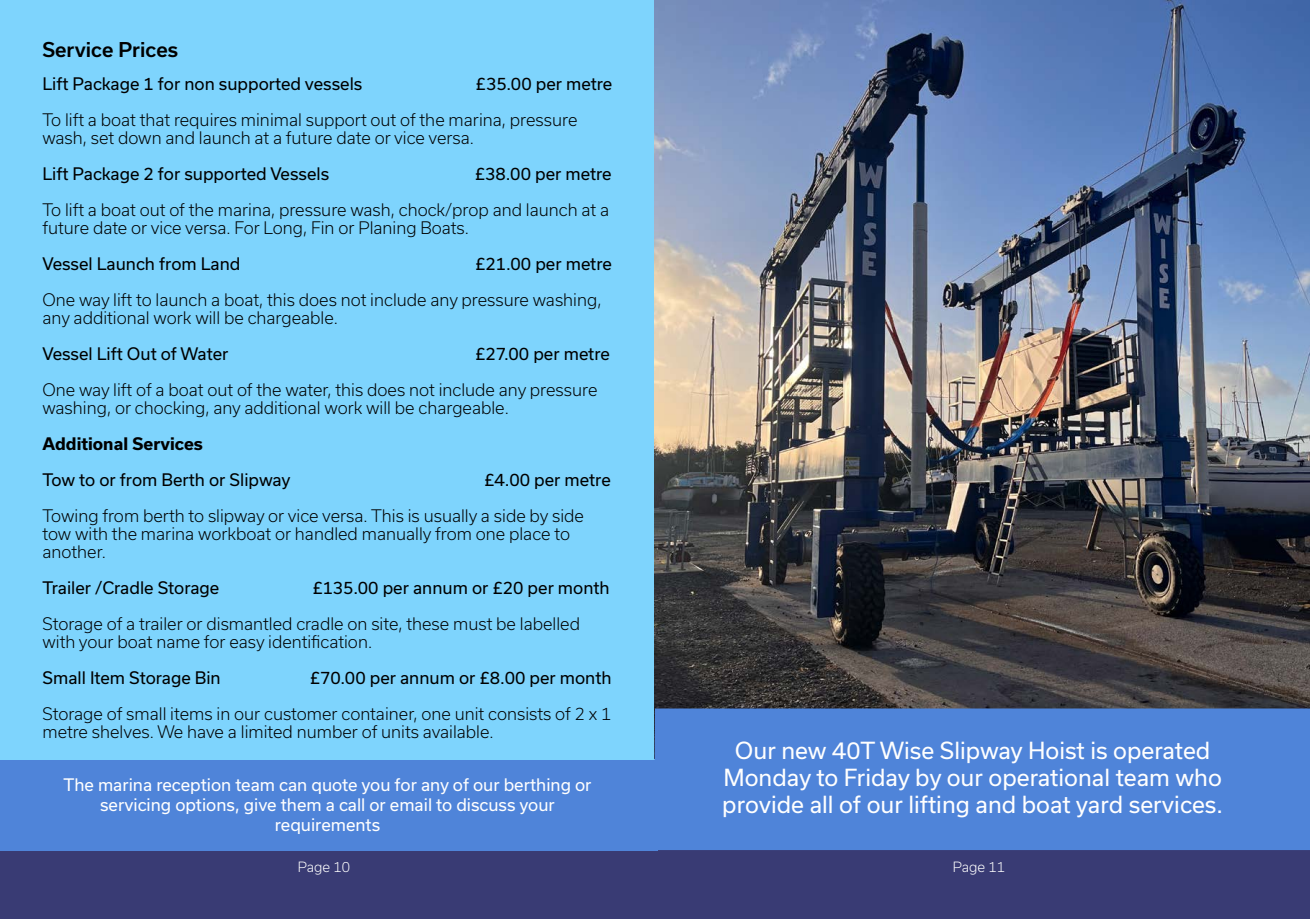
<style>
.page{position:relative;width:1310px;height:919px;background:#fff}
.page>*{position:absolute;margin:0;border:0;box-sizing:border-box;transform-origin:0 0}
.t1{font:22.5px/27px "Usual";color:#fff;text-align:center}
.t2{font:500 19.5px "Usual";color:#000}
.t3{font:300 16.5px/18px "Usual";color:#000}
.t4{font:16.5px "Usual";color:#000}
.t5{font:16.5px/19.8px "Usual";color:#fff;text-align:center}
.t6{font:700 16.5px "Usual";color:#000}
.t7{font:300 13.5px "Usual";color:#fff}
</style>
<div class="page">
<div style="left:0;top:0;width:657px;height:858px;background:#7ed4fd"></div>
<div style="left:0;top:850px;width:1310px;height:68px;background:#393b74"></div>
<div style="left:0;top:760px;width:657px;height:90px;background:#4f84d9"></div>
<img style="left:655px;top:0;width:655px;height:708px">
<div style="left:654px;top:708px;width:656px;height:142px;background:#4f84d9"></div>
<p class="t2" style="left:43px;top:39px;width:137px">Service Prices</p>
<p class="t4" style="left:43px;top:74px;width:321px">Lift Package 1 for non supported vessels</p>
<p class="t4" style="left:475px;top:74px;width:138px">£35.00 per metre</p>
<p class="t3" style="left:43px;top:111px;width:536px">To lift a boat that requires minimal support out of the marina, pressure wash, set down and launch at a future date or vice versa.</p>
<p class="t4" style="left:43px;top:164px;width:288px">Lift Package 2 for supported Vessels</p>
<p class="t4" style="left:475px;top:164px;width:138px">£38.00 per metre</p>
<p class="t3" style="left:43px;top:201px;width:568px">To lift a boat out of the marina, pressure wash, chock/prop and launch at a future date or vice versa. For Long, Fin or Planing Boats.</p>
<p class="t4" style="left:43px;top:254px;width:199px">Vessel Launch from Land</p>
<p class="t4" style="left:475px;top:254px;width:138px">£21.00 per metre</p>
<p class="t3" style="left:43px;top:291px;width:560px">One way lift to launch a boat, this does not include any pressure washing, any additional work will be chargeable.</p>
<p class="t4" style="left:43px;top:344px;width:187px">Vessel Lift Out of Water</p>
<p class="t4" style="left:475px;top:344px;width:136px">£27.00 per metre</p>
<p class="t3" style="left:43px;top:381px;width:556px">One way lift of a boat out of the water, this does not include any pressure washing, or chocking, any additional work will be chargeable.</p>
<p class="t6" style="left:43px;top:434px;width:162px">Additional Services</p>
<p class="t4" style="left:43px;top:470px;width:249px">Tow to or from Berth or Slipway</p>
<p class="t4" style="left:484px;top:470px;width:128px">£4.00 per metre</p>
<p class="t3" style="left:43px;top:507px;width:543px">Towing from berth to slipway or vice versa. This is usually a side by side tow with the marina workboat or handled manually from one place to another.</p>
<p class="t4" style="left:43px;top:578px;width:178px">Trailer /Cradle Storage</p>
<p class="t4" style="left:312px;top:578px;width:299px">£135.00 per annum or £20 per month</p>
<p class="t3" style="left:43px;top:615px;width:539px">Storage of a trailer or dismantled cradle on site, these must be labelled with your boat name for easy identification.</p>
<p class="t4" style="left:43px;top:668px;width:180px">Small Item Storage Bin</p>
<p class="t4" style="left:310px;top:668px;width:303px">£70.00 per annum or £8.00 per month</p>
<p class="t3" style="left:43px;top:705px;width:570px">Storage of small items in our customer container, one unit consists of 2 x 1 metre shelves. We have a limited number of units available.</p>
<p class="t5" style="left:63px;top:774px;width:529px">The marina reception team can quote you for any of our berthing or servicing options, give them a call or email to discuss your requirements</p>
<p class="t7" style="left:298px;top:859px;width:54px">Page 10</p>
<h1 class="t1" style="left:722px;top:736px;width:502px">Our new 40T Wise Slipway Hoist is operated<br>Monday to Friday by our operational team who provide all of our lifting and boat yard services.</h1>
<p class="t7" style="left:953px;top:859px;width:54px">Page 11</p>
</div>
